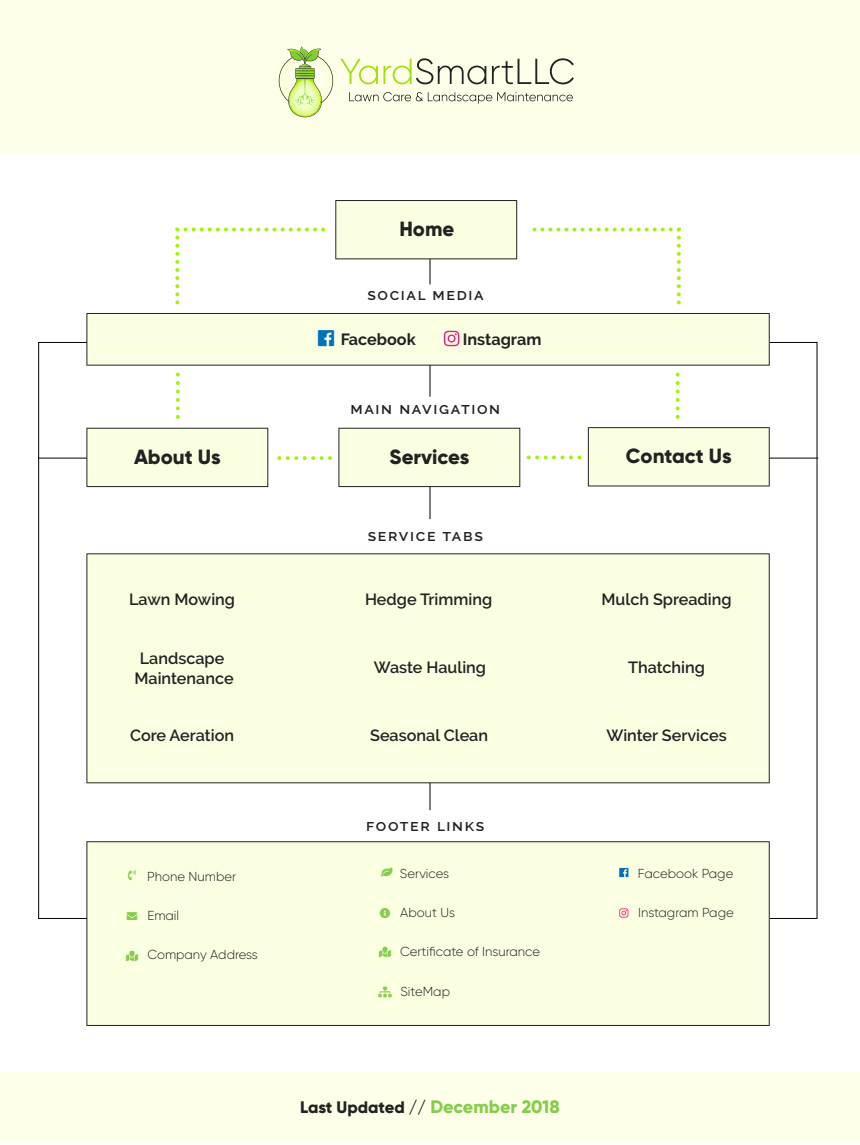
<style>
.page{position:relative;width:860px;height:1145px;background:#fff}
.page>*{position:absolute;margin:0;border:0;box-sizing:border-box;transform-origin:0 0}
.t1{font:800 20.5px "Gilroy";color:#222}
.t2{font:800 16.7px "Gilroy";letter-spacing:-.005em;color:#222}
.t3{font:600 16.2px/19.4px "Raleway";color:#222;text-align:center}
.t4{font:600 16.2px "Raleway";letter-spacing:.1em;color:#222}
.t5{font:700 16.2px "Raleway";color:#222}
.t6{font:300 13px "Gilroy";color:#222}
.s1{font-size:18.05px;color:#87cc4d}
</style>
<div class="page">
<div style="left:0;top:1072px;width:860px;height:71px;background:#fdffe9"></div>
<div style="left:0;top:0;width:860px;height:153px;background:#fdffe9"></div>
<svg style="left:340px;top:58px;width:146px;height:26px"></svg>
<svg style="left:492px;top:58px;width:82px;height:27px"></svg>
<svg style="left:349px;top:92px;width:224px;height:12px"></svg>
<svg style="left:279px;top:47px;width:54px;height:71px"></svg>
<hr style="left:429px;top:230px;width:1px;height:54px;background:#000">
<hr style="left:429px;top:342px;width:1px;height:55px;background:#000">
<hr style="left:429px;top:464px;width:1px;height:55px;background:#000">
<hr style="left:429px;top:751px;width:1px;height:59px;background:#000">
<hr style="left:39px;top:457px;width:139px;height:1px;background:#000">
<hr style="left:678px;top:457px;width:140px;height:1px;background:#000">
<svg style="left:527px;top:455px;width:52px;height:4px"></svg>
<svg style="left:278px;top:456px;width:52px;height:4px"></svg>
<svg style="left:542px;top:227px;width:139px;height:76px"></svg>
<svg style="left:675px;top:372px;width:4px;height:45px"></svg>
<svg style="left:176px;top:372px;width:4px;height:45px"></svg>
<svg style="left:175px;top:227px;width:149px;height:67px"></svg>
<div style="left:335px;top:200px;width:182px;height:59px;background:#fbffe1"></div>
<div style="left:86px;top:553px;width:683px;height:230px;background:#fbffe1"></div>
<div style="left:86px;top:428px;width:182px;height:59px;background:#fbffe1"></div>
<div style="left:338px;top:428px;width:182px;height:59px;background:#fbffe1"></div>
<div style="left:588px;top:427px;width:181px;height:59px;background:#fbffe1"></div>
<div style="left:86px;top:841px;width:683px;height:185px;background:#fbffe1"></div>
<svg style="left:619px;top:868px;width:9px;height:9px"></svg>
<svg style="left:619px;top:908px;width:9px;height:9px"></svg>
<div style="left:86px;top:313px;width:683px;height:53px;background:#fbffe1"></div>
<svg style="left:128px;top:870px;width:8px;height:10px"></svg>
<svg style="left:127px;top:912px;width:10px;height:8px"></svg>
<svg style="left:126px;top:950px;width:12px;height:11px"></svg>
<svg style="left:381px;top:868px;width:12px;height:9px"></svg>
<svg style="left:380px;top:908px;width:10px;height:10px"></svg>
<svg style="left:379px;top:947px;width:12px;height:10px"></svg>
<svg style="left:378px;top:986px;width:13px;height:11px"></svg>
<p class="t1" style="left:399px;top:216px;width:57px">Home</p>
<p class="t4" style="left:367px;top:285px;width:118px">social media</p>
<p class="t5" style="left:341px;top:330px;width:76px">Facebook</p>
<p class="t5" style="left:463px;top:330px;width:80px">Instagram</p>
<p class="t4" style="left:350px;top:399px;width:151px">main navigation</p>
<p class="t1" style="left:134px;top:444px;width:88px">About Us</p>
<p class="t1" style="left:389px;top:444px;width:81px">Services</p>
<p class="t1" style="left:626px;top:443px;width:107px">Contact Us</p>
<p class="t4" style="left:368px;top:526px;width:117px">service tabs</p>
<p class="t3" style="left:129px;top:590px;width:108px">Lawn Mowing</p>
<p class="t3" style="left:365px;top:590px;width:129px">Hedge Trimming</p>
<p class="t3" style="left:601px;top:590px;width:132px">Mulch Spreading</p>
<p class="t3" style="left:135px;top:649px;width:101px">Landscape<br>Maintenance</p>
<p class="t3" style="left:374px;top:657px;width:114px">Waste Hauling</p>
<p class="t3" style="left:628px;top:657px;width:78px">Thatching</p>
<p class="t3" style="left:130px;top:726px;width:106px">Core Aeration</p>
<p class="t3" style="left:370px;top:726px;width:119px">Seasonal Clean</p>
<p class="t3" style="left:606px;top:726px;width:122px">Winter Services</p>
<p class="t4" style="left:366px;top:816px;width:120px">footer links</p>
<p class="t6" style="left:147px;top:868px;width:90px">Phone Number</p>
<p class="t6" style="left:147px;top:907px;width:33px">Email</p>
<p class="t6" style="left:147px;top:947px;width:112px">Company Address</p>
<p class="t6" style="left:400px;top:865px;width:51px">Services</p>
<p class="t6" style="left:400px;top:904px;width:56px">About Us</p>
<p class="t6" style="left:400px;top:944px;width:142px">Certificate of Insurance</p>
<p class="t6" style="left:400px;top:983px;width:51px">SiteMap</p>
<p class="t6" style="left:637px;top:865px;width:97px">Facebook Page</p>
<p class="t6" style="left:638px;top:904px;width:97px">Instagram Page</p>
<p class="t2" style="left:300px;top:1096px;width:261px">Last Updated // <span class="s1">December 2018</span></p>
</div>
